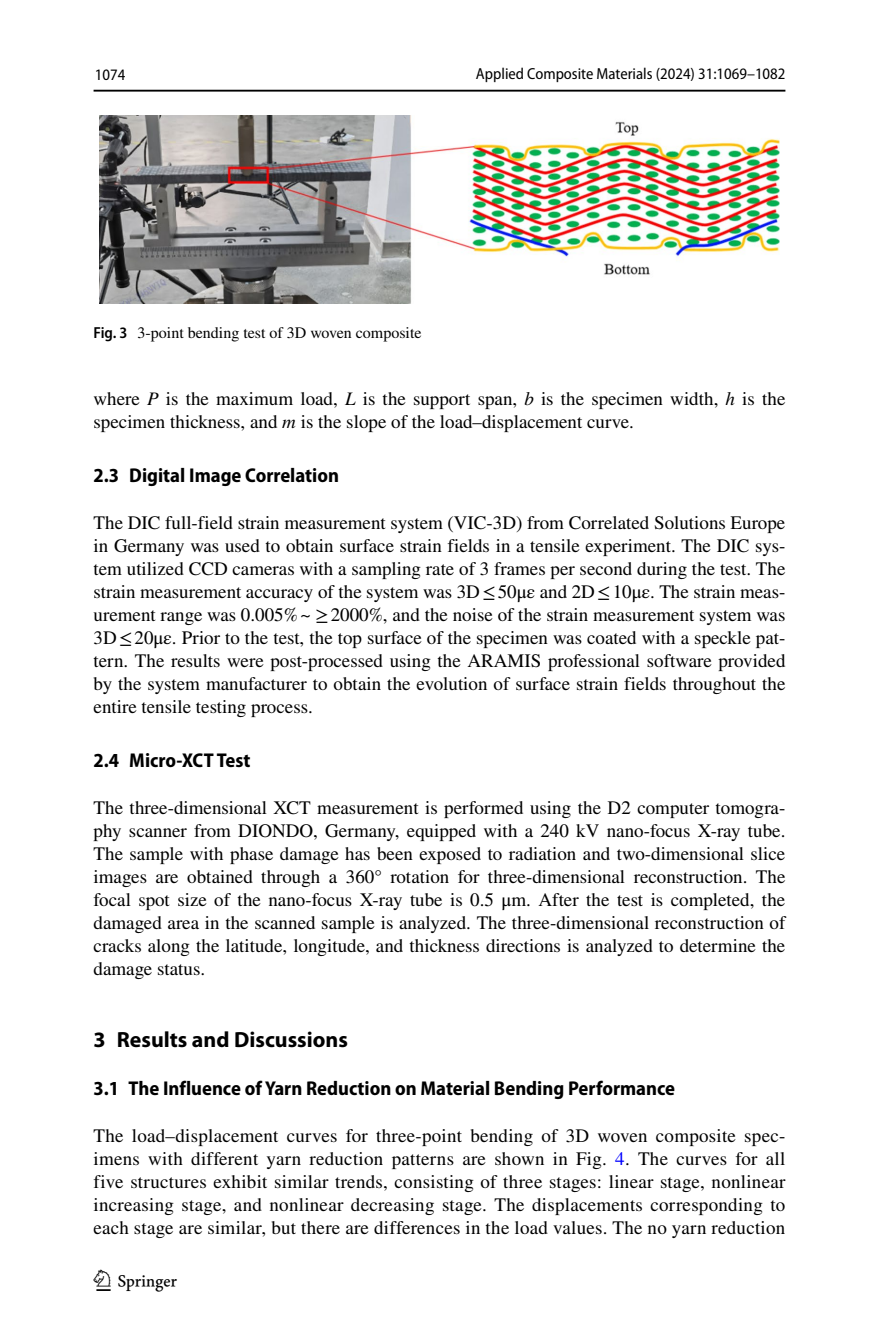
<style>
.page{position:relative;width:879px;height:1333px;background:#fff}
.page>*{position:absolute;margin:0;border:0;box-sizing:border-box;transform-origin:0 0}
.t1{font:30px "Springnew Regular 4";color:#000}
.t2{font:700 22px "Myriad Pro";color:#000}
.t3{font:700 semi-condensed 20px "Myriad Pro";color:#000}
.t4{font:19px/23px "STIX";color:#000;text-align:justify}
.t5{font:semi-condensed 16px "Myriad Pro";color:#000}
.t6{font:16px "STIX";color:#000}
.s1{font-family:"Myriad Pro";font-weight:600;font-stretch:semi-condensed}
.s2{font-style:italic}
.s3{color:#00f}
</style>
<div class="page">
<hr style="left:94px;top:90px;width:691px;height:2px;background:#000">
<img style="left:100px;top:116px;width:679px;height:187px">
<p class="t5" style="left:95px;top:66px;width:32px">1074</p>
<p class="t5" style="left:476px;top:65px;width:311px">Applied Composite Materials (2024) 31:1069–1082</p>
<p class="t6" style="left:94px;top:321px;width:329px"><span class="s1">Fig. 3</span> 3-point bending test of 3D woven composite</p>
<p class="t4" style="left:94px;top:388px;width:693px">where <span class="s2">P</span> is the maximum load, <span class="s2">L</span> is the support span, <span class="s2">b</span> is the specimen width, <span class="s2">h</span> is the specimen thickness, and <span class="s2">m</span> is the slope of the load–displacement curve.</p>
<p class="t3" style="left:94px;top:464px;width:247px">2.3 Digital Image Correlation</p>
<p class="t4" style="left:94px;top:512px;width:693px">The DIC full-field strain measurement system (VIC-3D) from Correlated Solutions Europe in Germany was used to obtain surface strain fields in a tensile experiment. The DIC sys&shy;tem utilized CCD cameras with a sampling rate of 3 frames per second during the test. The strain measurement accuracy of the system was 3D≤50με and 2D≤10με. The strain meas&shy;urement range was 0.005%~ ≥2000%, and the noise of the strain measurement system was 3D≤20με. Prior to the test, the top surface of the specimen was coated with a speckle pat&shy;tern. The results were post-processed using the ARAMIS professional software provided by the system manufacturer to obtain the evolution of surface strain fields throughout the entire tensile testing process.</p>
<p class="t3" style="left:94px;top:749px;width:158px">2.4 Micro‑XCT Test</p>
<p class="t4" style="left:94px;top:797px;width:693px">The three-dimensional XCT measurement is performed using the D2 computer tomogra&shy;phy scanner from DIONDO, Germany, equipped with a 240 kV nano-focus X-ray tube.<br>The sample with phase damage has been exposed to radiation and two-dimensional slice images are obtained through a 360° rotation for three-dimensional reconstruction. The focal spot size of the nano-focus X-ray tube is 0.5 μm. After the test is completed, the damaged area in the scanned sample is analyzed. The three-dimensional reconstruction of cracks along the latitude, longitude, and thickness directions is analyzed to determine the damage status.</p>
<p class="t2" style="left:94px;top:1025px;width:256px">3 Results and Discussions</p>
<p class="t3" style="left:94px;top:1077px;width:583px">3.1 The Influence of Yarn Reduction on Material Bending Performance</p>
<p class="t4" style="left:94px;top:1125px;width:693px">The load–displacement curves for three-point bending of 3D woven composite spec&shy;imens with different yarn reduction patterns are shown in Fig. <span class="s3">4</span>. The curves for all five structures exhibit similar trends, consisting of three stages: linear stage, nonlinear increasing stage, and nonlinear decreasing stage. The displacements corresponding to each stage are similar, but there are differences in the load values. The no yarn reduction</p>
<h1 class="t1" style="left:96px;top:1269px;width:83px">1 3</h1>
</div>
